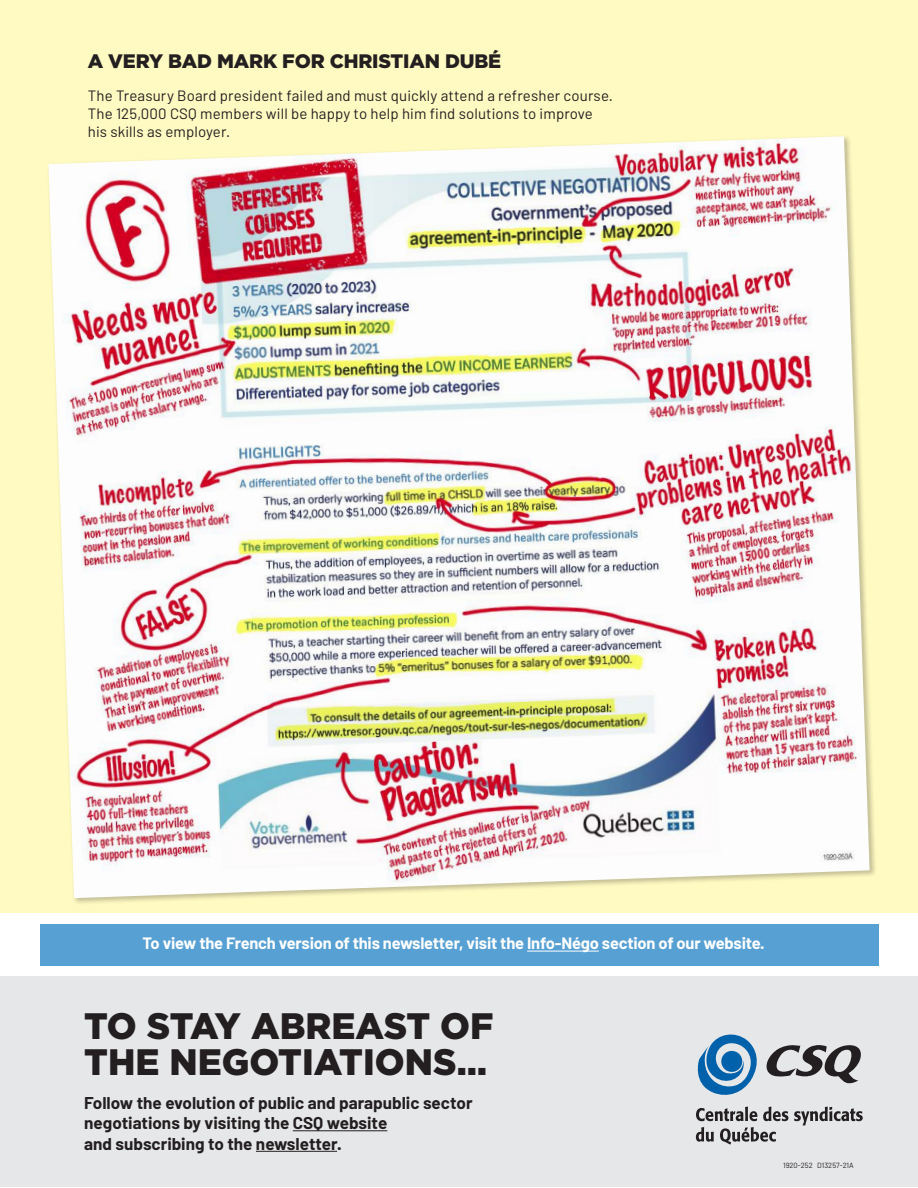
<style>
.page{position:relative;width:918px;height:1188px;background:#fff}
.page>*{position:absolute;margin:0;border:0;box-sizing:border-box;transform-origin:0 0}
.t1{font:900 36.75px/35.4px "Gotham";color:#231f20}
.t2{font:900 19.5px "Gotham";letter-spacing:-.01em;color:#231f20}
.t3{font:700 17.1px/20.5px "Barlow";color:#231f20}
.t4{font:700 16.5px "Barlow";letter-spacing:-.01em;color:#fff}
.t5{font:15px/18px "Barlow";letter-spacing:.01em;color:#231f20}
.t6{font:7.5px "Barlow";color:#231f20}
</style>
<div class="page">
<div style="left:0;top:976px;width:918px;height:210px;background:#e6e7e9"></div>
<div style="left:40px;top:924px;width:839px;height:42px;background:#57a0d3"></div>
<hr style="left:293px;top:1130px;width:94px;height:1px;background:#231f20">
<hr style="left:256px;top:1151px;width:81px;height:1px;background:#231f20">
<svg style="left:697px;top:1035px;width:164px;height:60px"></svg>
<div style="left:721px;top:1051px;width:21px;height:21px;background:#0161aa;border-radius:50%"></div>
<svg style="left:696px;top:1107px;width:61px;height:14px"></svg>
<svg style="left:763px;top:1107px;width:25px;height:14px"></svg>
<svg style="left:794px;top:1107px;width:69px;height:18px"></svg>
<svg style="left:696px;top:1127px;width:18px;height:15px"></svg>
<svg style="left:720px;top:1127px;width:56px;height:18px"></svg>
<hr style="left:527px;top:951px;width:72px;height:1px;background:#fff">
<div style="left:0;top:0;width:918px;height:913px;background:#fffac1"></div>
<div style="left:47px;top:135px;width:830px;height:771px;background:#231f20;opacity:.27"></div>
<img style="left:48px;top:136px;width:822px;height:762px">
<h2 class="t2" style="left:88px;top:50px;width:415px">A VERY BAD MARK FOR CHRISTIAN DUBÉ</h2>
<p class="t5" style="left:88px;top:86px;width:527px">The Treasury Board president failed and must quickly attend a refresher course.<br>The 125,000 CSQ members will be happy to help him find solutions to improve his skills as employer.</p>
<p class="t4" style="left:143px;top:933px;width:624px">To view the French version of this newsletter, visit the Info-Négo section of our website.</p>
<h1 class="t1" style="left:84px;top:1007px;width:411px">TO STAY ABREAST OF<br>THE NEGOTIATIONS…</h1>
<p class="t3" style="left:84px;top:1092px;width:390px">Follow the evolution of public and parapublic sector negotiations by visiting the CSQ website<br>and subscribing to the newsletter.</p>
<p class="t6" style="left:783px;top:1161px;width:72px">1920-252 D13257-21A</p>
</div>
